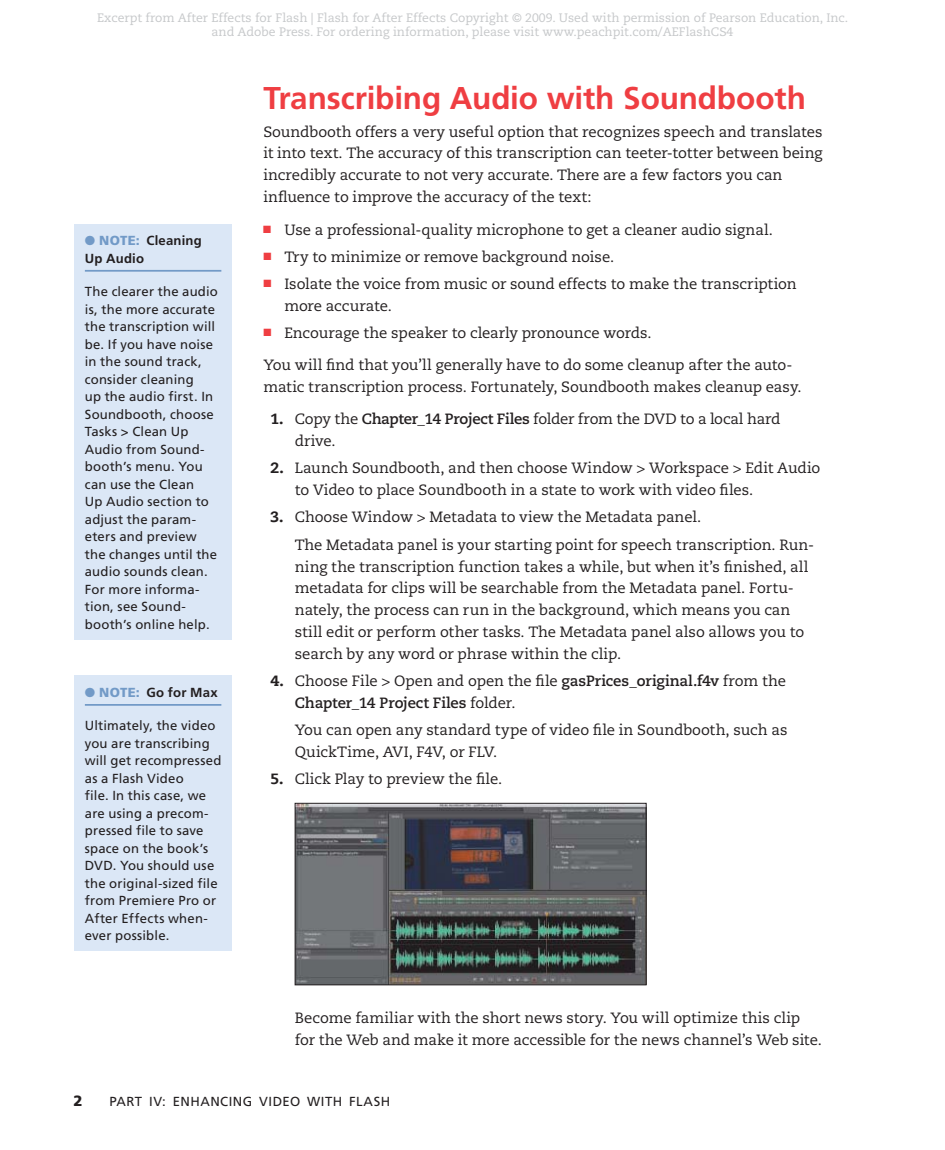
<style>
.page{position:relative;width:945px;height:1150px;background:#fff}
.page>*{position:absolute;margin:0;border:0;box-sizing:border-box;transform-origin:0 0}
.t1{font:700 31.5px "Frutiger";letter-spacing:-.005em;color:#ef3e42}
.t2{font:14.88px/21.9px "Caecilia";letter-spacing:-.005em;color:#231f20}
.t3{font:700 14.88px/21.9px "Caecilia";letter-spacing:-.01em;color:#231f20}
.t4{font:900 14.88px "Frutiger";color:#231f20}
.t5{font:13.12px/17.5px "Frutiger";letter-spacing:.015em;color:#231f20}
.t6{font:700 13.12px/17.5px "Frutiger";letter-spacing:.015em;color:#231f20}
.t7{font:13.12px "Frutiger";letter-spacing:.035em;color:#231f20}
.t8{font:12.25px/14px "Caecilia";color:#c6c8ca;text-align:center}
.s1{color:#729ac7}
.s2{font-weight:900;color:#729ac7}
.s3{color:#ef3e42}
.s4{font-weight:800}
.s5{font-weight:700}
.s6{font-weight:400}
</style>
<div class="page">
<img style="left:297px;top:805px;width:347px;height:178px">
<div style="left:295px;top:803px;width:351px;height:182px;border:1px solid #231f20"></div>
<div style="left:74px;top:224px;width:158px;height:415px;background:#dbe7f6"></div>
<hr style="left:85px;top:270px;width:136px;height:2px;background:#729ac7">
<div style="left:74px;top:676px;width:158px;height:275px;background:#dbe7f6"></div>
<hr style="left:85px;top:704px;width:136px;height:2px;background:#729ac7">
<p class="t8" style="left:97px;top:12px;width:753px">Excerpt from After Effects for Flash | Flash for After Effects Copyright © 2009. Used with permission of Pearson Education, Inc. and Adobe Press. For ordering information, please visit www.peachpit.com/AEFlashCS4</p>
<p class="t6" style="left:85px;top:233px;width:118px"><span class="s1">●</span> <span class="s2">NOTE:</span> Cleaning<br>Up Audio</p>
<p class="t5" style="left:85px;top:284px;width:135px">The clearer the audio is, the more accurate the transcription will be. If you have noise in the sound track, consider cleaning<br>up the audio first. In<br>Soundbooth, choose<br>Tasks &gt; Clean Up<br>Audio from Sound&shy;booth’s menu. You can use the Clean<br>Up Audio section to adjust the param&shy;eters and preview the changes until the audio sounds clean.<br>For more informa&shy;tion, see Sound&shy;booth’s online help.</p>
<p class="t6" style="left:85px;top:685px;width:134px"><span class="s1">●</span> <span class="s2">NOTE:</span> Go for Max</p>
<p class="t5" style="left:85px;top:718px;width:138px">Ultimately, the video you are transcribing will get recompressed as a Flash Video<br>file. In this case, we are using a precom&shy;pressed file to save space on the book’s<br>DVD. You should use the original-sized file from Premiere Pro or<br>After Effects when&shy;ever possible.</p>
<h1 class="t1" style="left:263px;top:86px;width:544px">Transcribing Audio with Soundbooth</h1>
<p class="t2" style="left:263px;top:122px;width:561px">Soundbooth offers a very useful option that recognizes speech and translates it into text. The accuracy of this transcription can teeter-totter between being incredibly accurate to not very accurate. There are a few factors you can influence to improve the accuracy of the text:</p>
<p class="t2" style="left:263px;top:220px;width:511px"><span class="s3">■</span> Use a professional-quality microphone to get a cleaner audio signal.</p>
<p class="t2" style="left:263px;top:247px;width:352px"><span class="s3">■</span> Try to minimize or remove background noise.</p>
<p class="t2" style="left:284px;top:274px;width:514px;text-indent:-21px"><span class="s3">■</span> Isolate the voice from music or sound effects to make the transcription more accurate.</p>
<p class="t2" style="left:263px;top:318px;width:531px;line-height:32.4px"><span class="s3">■</span> Encourage the speaker to clearly pronounce words.<br>You will find that you’ll generally have to do some cleanup after the auto-</p>
<p class="t2" style="left:263px;top:377px;width:540px">matic transcription process. Fortunately, Soundbooth makes cleanup easy.</p>
<p class="t2" style="left:295px;top:410px;width:487px;text-indent:-24px"><span class="s4">1.</span> Copy the <span class="s5">Chapter_14 Project Files</span> folder from the DVD to a local hard drive.</p>
<p class="t2" style="left:295px;top:459px;width:527px;text-indent:-24px"><span class="s4">2.</span> Launch Soundbooth, and then choose Window &gt; Workspace &gt; Edit Audio to Video to place Soundbooth in a state to work with video files.</p>
<p class="t2" style="left:295px;top:505px;width:521px;line-height:27.1px;text-indent:-24px"><span class="s4">3.</span> Choose Window &gt; Metadata to view the Metadata panel.<br>The Metadata panel is your starting point for speech transcription. Run-</p>
<p class="t2" style="left:295px;top:557px;width:515px">ning the transcription function takes a while, but when it’s finished, all metadata for clips will be searchable from the Metadata panel. Fortu&shy;nately, the process can run in the background, which means you can still edit or perform other tasks. The Metadata panel also allows you to search by any word or phrase within the clip.</p>
<p class="t3" style="left:295px;top:671px;width:493px;text-indent:-24px"><span class="s4">4.</span> <span class="s6">Choose File &gt; Open and open the file</span> gasPrices_original.f4v <span class="s6">from the<br></span>Chapter_14 Project Files <span class="s6">folder.</span></p>
<p class="t2" style="left:295px;top:720px;width:494px">You can open any standard type of video file in Soundbooth, such as<br>QuickTime, AVI, F4V, or FLV.</p>
<p class="t2" style="left:271px;top:769px;width:233px"><span class="s4">5.</span> Click Play to preview the file.</p>
<p class="t2" style="left:295px;top:1008px;width:529px">Become familiar with the short news story. You will optimize this clip for the Web and make it more accessible for the news channel’s Web site.</p>
<p class="t4" style="left:74px;top:1095px;width:11px">2</p>
<p class="t7" style="left:109px;top:1096px;width:282px">PART IV: ENHANCING VIDEO WITH FLASH</p>
</div>
